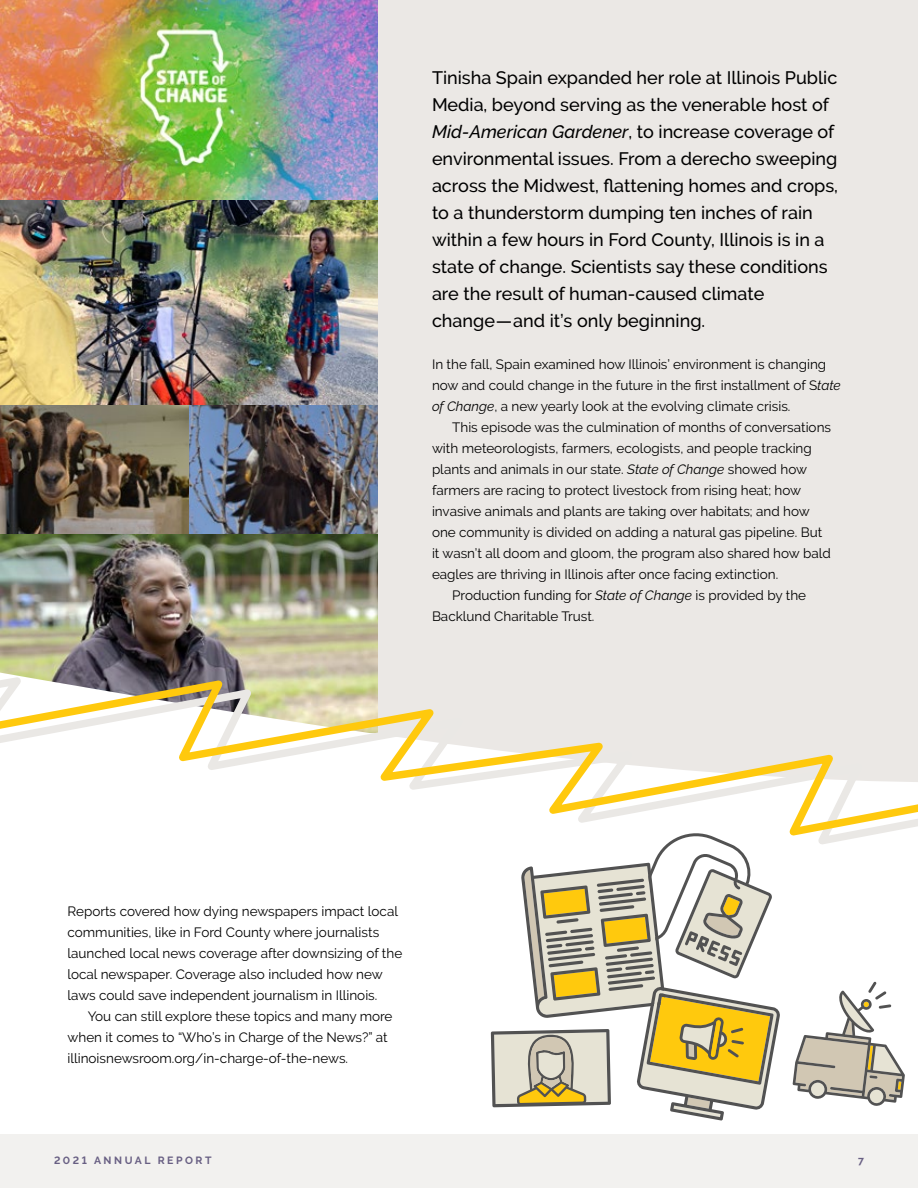
<style>
.page{position:relative;width:918px;height:1188px;background:#ebe8e5}
.page>*{position:absolute;margin:0;border:0;box-sizing:border-box;transform-origin:0 0}
.t1{font:500 18px/27px "Raleway";color:#000}
.t2{font:13.5px/21px "Raleway";color:#000}
.t3{font:700 10.5px "Raleway";letter-spacing:.24em;color:#685f83}
.s1{font-style:italic}
</style>
<div class="page">
<img style="left:189px;top:405px;width:189px;height:130px">
<img style="left:0;top:405px;width:189px;height:130px">
<img style="left:0;top:535px;width:378px;height:19px">
<img style="left:0;top:199px;width:378px;height:206px">
<svg style="left:0;top:554px;width:918px;height:580px;background:#f7f7f6"></svg>
<div style="left:0;top:842px;width:918px;height:9px;background:#fff"></div>
<img style="left:0;top:0;width:378px;height:199px">
<svg style="left:793px;top:982px;width:112px;height:124px;background:#d5d2ca"></svg>
<svg style="left:491px;top:842px;width:290px;height:279px;background:#d8d1b6"></svg>
<svg style="left:0;top:576px;width:918px;height:266px"></svg>
<div style="left:0;top:1134px;width:918px;height:54px;background:#f2f1ef"></div>
<p class="t1" style="left:432px;top:65px;width:408px">Tinisha Spain expanded her role at Illinois Public Media, beyond serving as the venerable host of <span class="s1">Mid-American Gardener</span>, to increase coverage of environmental issues. From a derecho sweeping across the Midwest, flattening homes and crops, to a thunderstorm dumping ten inches of rain within a few hours in Ford County, Illinois is in a state of change. Scientists say these conditions are the result of human-caused climate change—and it’s only beginning.</p>
<p class="t2" style="left:432px;top:354px;width:410px">In the fall, Spain examined how Illinois’ environment is changing now and could change in the future in the first installment of S<span class="s1">tate of Change</span>, a new yearly look at the evolving climate crisis.</p>
<p class="t2" style="left:452px;top:417px;width:380px">This episode was the culmination of months of conversations</p>
<p class="t2" style="left:432px;top:438px;width:381px">with meteorologists, farmers, ecologists, and people tracking</p>
<p class="t2" style="left:432px;top:459px;width:377px">plants and animals in our state. <span class="s1">State of Change</span> showed how</p>
<p class="t2" style="left:432px;top:480px;width:371px">farmers are racing to protect livestock from rising heat; how</p>
<p class="t2" style="left:432px;top:501px;width:379px">invasive animals and plants are taking over habitats; and how</p>
<p class="t2" style="left:432px;top:522px;width:392px">one community is divided on adding a natural gas pipeline. But</p>
<p class="t2" style="left:432px;top:543px;width:400px">it wasn’t all doom and gloom, the program also shared how bald</p>
<p class="t2" style="left:432px;top:564px;width:348px">eagles are thriving in Illinois after once facing extinction.</p>
<p class="t2" style="left:452px;top:585px;width:355px">Production funding for <span class="s1">State of Change</span> is provided by the</p>
<p class="t2" style="left:432px;top:606px;width:164px">Backlund Charitable Trust.</p>
<p class="t2" style="left:68px;top:900px;width:336px">Reports covered how dying newspapers impact local communities, like in Ford County where journalists launched local news coverage after downsizing of the local newspaper. Coverage also included how new laws could save independent journalism in Illinois.</p>
<p class="t2" style="left:68px;top:1005px;width:327px;text-indent:20px">You can still explore these topics and many more when it comes to “Who’s in Charge of the News?” at illinoisnewsroom.org/in-charge-of-the-news.</p>
<p class="t3" style="left:54px;top:1155px;width:159px">2021 ANNUAL REPORT</p>
<p class="t3" style="left:858px;top:1155px;width:7px">7</p>
</div>
